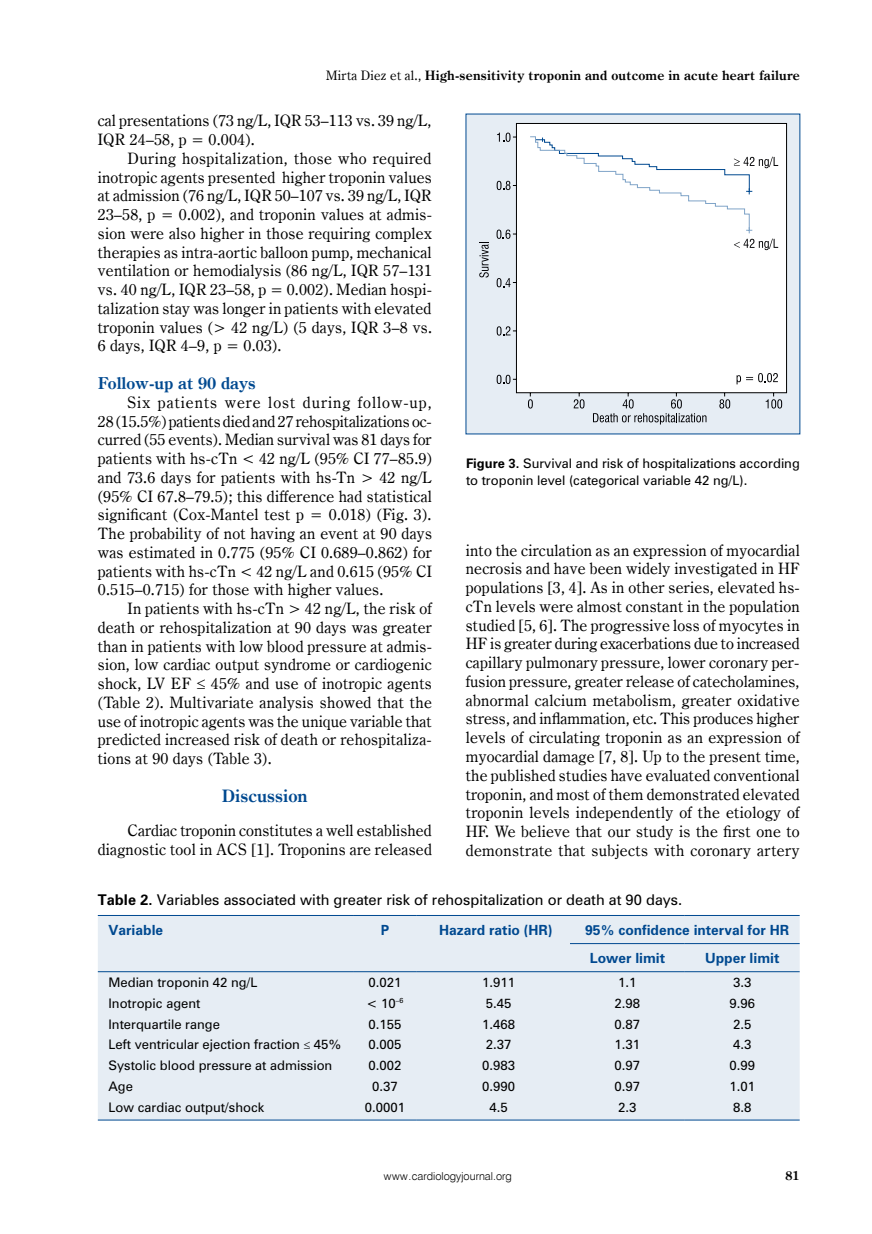
<style>
.page{position:relative;width:872px;height:1234px;background:#fff}
.page>*{position:absolute;margin:0;border:0;box-sizing:border-box;transform-origin:0 0}
.t1{font:700 17.25px "Century Oldst EU";color:#004990}
.t2{font:700 16.5px "Century Oldst EU";color:#004990}
.t3{font:15.75px/18.8px "Century Oldst EU";letter-spacing:.015em;color:#000;text-align:justify}
.t4{font:13.5px "Zurich PL";color:#000}
.t5{font:700 13.05px "Century Oldst EU";letter-spacing:.015em;color:#000}
.t6{font:700 12.75px "Zurich PL";color:#004990}
.t7{font:700 12.75px "Century Oldst EU";color:#000}
.t8{font:12px/17.2px "Zurich PL";color:#000}
.t9{font:10.95px "Swis 721 Lt EU";color:#000}
.s1{font-weight:400}
.s2{font-weight:700}
</style>
<div class="page">
<div style="left:98px;top:915px;width:701px;height:204px;background:#e6edf4"></div>
<hr style="left:98px;top:914px;width:255px;height:1px;background:#004990">
<hr style="left:353px;top:914px;width:64px;height:1px;background:#004990">
<hr style="left:417px;top:914px;width:153px;height:1px;background:#004990">
<hr style="left:570px;top:914px;width:115px;height:1px;background:#004990">
<hr style="left:685px;top:914px;width:114px;height:1px;background:#004990">
<hr style="left:98px;top:1119px;width:255px;height:1px;background:#004990">
<hr style="left:353px;top:1119px;width:64px;height:1px;background:#004990">
<hr style="left:417px;top:1119px;width:153px;height:1px;background:#004990">
<hr style="left:570px;top:1119px;width:115px;height:1px;background:#004990">
<hr style="left:685px;top:1119px;width:114px;height:1px;background:#004990">
<hr style="left:570px;top:943px;width:115px;height:1px;background:#004990">
<hr style="left:685px;top:943px;width:114px;height:1px;background:#004990">
<hr style="left:98px;top:971px;width:255px;height:1px;background:#004990">
<hr style="left:353px;top:971px;width:64px;height:1px;background:#004990">
<hr style="left:417px;top:971px;width:153px;height:1px;background:#004990">
<hr style="left:570px;top:971px;width:115px;height:1px;background:#004990">
<hr style="left:685px;top:971px;width:114px;height:1px;background:#004990">
<div style="left:466px;top:114px;width:334px;height:320px;background:#e6edf4"></div>
<div style="left:512px;top:123px;width:275px;height:274px;background:#fff"></div>
<svg style="left:496px;top:374px;width:14px;height:10px"></svg>
<svg style="left:528px;top:399px;width:5px;height:9px"></svg>
<svg style="left:573px;top:399px;width:11px;height:9px"></svg>
<svg style="left:719px;top:399px;width:11px;height:9px"></svg>
<svg style="left:765px;top:399px;width:17px;height:9px"></svg>
<svg style="left:593px;top:399px;width:113px;height:25px"></svg>
<svg style="left:736px;top:373px;width:42px;height:11px"></svg>
<svg style="left:479px;top:242px;width:10px;height:35px"></svg>
<svg style="left:496px;top:326px;width:14px;height:9px"></svg>
<svg style="left:496px;top:278px;width:14px;height:9px"></svg>
<svg style="left:496px;top:229px;width:14px;height:10px"></svg>
<svg style="left:496px;top:181px;width:14px;height:9px"></svg>
<svg style="left:497px;top:132px;width:13px;height:10px"></svg>
<div style="left:529px;top:136px;width:249px;height:114px;background:#fff"></div>
<p class="t5" style="left:326px;top:67px;width:475px"><span class="s1">Mirta Diez et al.,</span> High-sensitivity troponin and outcome in acute heart failure</p>
<p class="t3" style="left:98px;top:112px;width:335px">cal presentations (73 ng/L, IQR 53–113 vs. 39 ng/L,<br>IQR 24–58, p = 0.004).</p>
<p class="t3" style="left:98px;top:149px;width:336px;text-indent:30px">During hospitalization, those who required inotropic agents presented higher troponin values at admission (76 ng/L, IQR 50–107 vs. 39 ng/L, IQR 23–58, p = 0.002), and troponin values at admis&shy;sion were also higher in those requiring complex therapies as intra-aortic balloon pump, mechanical ventilation or hemodialysis (86 ng/L, IQR 57–131 vs. 40 ng/L, IQR 23–58, p = 0.002). Median hospi&shy;talization stay was longer in patients with elevated troponin values (&gt; 42 ng/L) (5 days, IQR 3–8 vs.<br>6 days, IQR 4–9, p = 0.03).</p>
<p class="t2" style="left:98px;top:373px;width:159px">Follow-up at 90 days</p>
<p class="t3" style="left:98px;top:393px;width:336px;text-indent:30px">Six patients were lost during follow-up, 28 (15.5%) patients died and 27 rehospitalizations oc&shy;curred (55 events). Median survival was 81 days for patients with hs-cTn &lt; 42 ng/L (95% CI 77–85.9) and 73.6 days for patients with hs-Tn &gt; 42 ng/L (95% CI 67.8–79.5); this difference had statistical significant (Cox-Mantel test p = 0.018) (Fig. 3).<br>The probability of not having an event at 90 days was estimated in 0.775 (95% CI 0.689–0.862) for patients with hs-cTn &lt; 42 ng/L and 0.615 (95% CI 0.515–0.715) for those with higher values.</p>
<p class="t3" style="left:98px;top:599px;width:336px;text-indent:30px">In patients with hs-cTn &gt; 42 ng/L, the risk of death or rehospitalization at 90 days was greater than in patients with low blood pressure at admis&shy;sion, low cardiac output syndrome or cardiogenic shock, LV EF ≤ 45% and use of inotropic agents (Table 2). Multivariate analysis showed that the use of inotropic agents was the unique variable that predicted increased risk of death or rehospitaliza&shy;tions at 90 days (Table 3).</p>
<p class="t1" style="left:222px;top:784px;width:87px">Discussion</p>
<p class="t3" style="left:98px;top:821px;width:335px;text-align:right">Cardiac troponin constitutes a well established diagnostic tool in ACS [1]. Troponins are released</p>
<p class="t8" style="left:466px;top:454px;width:335px"><span class="s2">Figure 3.</span> Survival and risk of hospitalizations according to troponin level (categorical variable 42 ng/L).</p>
<p class="t3" style="left:466px;top:541px;width:336px">into the circulation as an expression of myocardial necrosis and have been widely investigated in HF populations [3, 4]. As in other series, elevated hs&shy;cTn levels were almost constant in the population studied [5, 6]. The progressive loss of myocytes in HF is greater during exacerbations due to increased capillary pulmonary pressure, lower coronary per&shy;fusion pressure, greater release of catecholamines, abnormal calcium metabolism, greater oxidative stress, and inflammation, etc. This produces higher levels of circulating troponin as an expression of myocardial damage [7, 8]. Up to the present time, the published studies have evaluated conventional troponin, and most of them demonstrated elevated troponin levels independently of the etiology of HF. We believe that our study is the first one to demonstrate that subjects with coronary artery</p>
<p class="t4" style="left:98px;top:890px;width:586px"><span class="s2">Table 2.</span> Variables associated with greater risk of rehospitalization or death at 90 days.</p>
<p class="t6" style="left:108px;top:920px;width:56px">Variable</p>
<p class="t6" style="left:381px;top:920px;width:10px">P</p>
<p class="t6" style="left:439px;top:920px;width:115px">Hazard ratio (HR)</p>
<p class="t6" style="left:585px;top:920px;width:205px">95% confidence interval for HR</p>
<p class="t6" style="left:589px;top:949px;width:77px">Lower limit</p>
<p class="t6" style="left:705px;top:949px;width:76px">Upper limit</p>
<p class="t8" style="left:108px;top:973px;width:151px">Median troponin 42 ng/L</p>
<p class="t8" style="left:368px;top:973px;width:34px">0.021</p>
<p class="t8" style="left:482px;top:973px;width:34px">1.911</p>
<p class="t8" style="left:618px;top:973px;width:20px">1.1</p>
<p class="t8" style="left:733px;top:973px;width:20px">3.3</p>
<p class="t8" style="left:108px;top:994px;width:93px">Inotropic agent</p>
<p class="t8" style="left:366px;top:994px;width:38px">&lt; 10<sup>–6</sup></p>
<p class="t8" style="left:486px;top:994px;width:27px">5.45</p>
<p class="t8" style="left:614px;top:994px;width:27px">2.98</p>
<p class="t8" style="left:729px;top:994px;width:27px">9.96</p>
<p class="t8" style="left:108px;top:1015px;width:113px">Interquartile range</p>
<p class="t8" style="left:368px;top:1015px;width:34px">0.155</p>
<p class="t8" style="left:482px;top:1015px;width:34px">1.468</p>
<p class="t8" style="left:614px;top:1015px;width:27px">0.87</p>
<p class="t8" style="left:733px;top:1015px;width:20px">2.5</p>
<p class="t8" style="left:108px;top:1035px;width:234px">Left ventricular ejection fraction ≤ 45%</p>
<p class="t8" style="left:368px;top:1035px;width:34px">0.005</p>
<p class="t8" style="left:486px;top:1035px;width:27px">2.37</p>
<p class="t8" style="left:614px;top:1035px;width:27px">1.31</p>
<p class="t8" style="left:733px;top:1035px;width:20px">4.3</p>
<p class="t8" style="left:108px;top:1056px;width:225px">Systolic blood pressure at admission</p>
<p class="t8" style="left:368px;top:1056px;width:34px">0.002</p>
<p class="t8" style="left:482px;top:1056px;width:34px">0.983</p>
<p class="t8" style="left:614px;top:1056px;width:27px">0.97</p>
<p class="t8" style="left:729px;top:1056px;width:27px">0.99</p>
<p class="t8" style="left:108px;top:1077px;width:26px">Age</p>
<p class="t8" style="left:372px;top:1077px;width:27px">0.37</p>
<p class="t8" style="left:482px;top:1077px;width:34px">0.990</p>
<p class="t8" style="left:614px;top:1077px;width:27px">0.97</p>
<p class="t8" style="left:729px;top:1077px;width:27px">1.01</p>
<p class="t8" style="left:108px;top:1097px;width:157px">Low cardiac output/shock</p>
<p class="t8" style="left:365px;top:1097px;width:42px">0.0001</p>
<p class="t8" style="left:489px;top:1097px;width:20px">4.5</p>
<p class="t8" style="left:618px;top:1097px;width:20px">2.3</p>
<p class="t8" style="left:733px;top:1097px;width:20px">8.8</p>
<p class="t9" style="left:384px;top:1169px;width:129px">www.cardiologyjournal.org</p>
<p class="t7" style="left:785px;top:1167px;width:16px">81</p>
</div>
